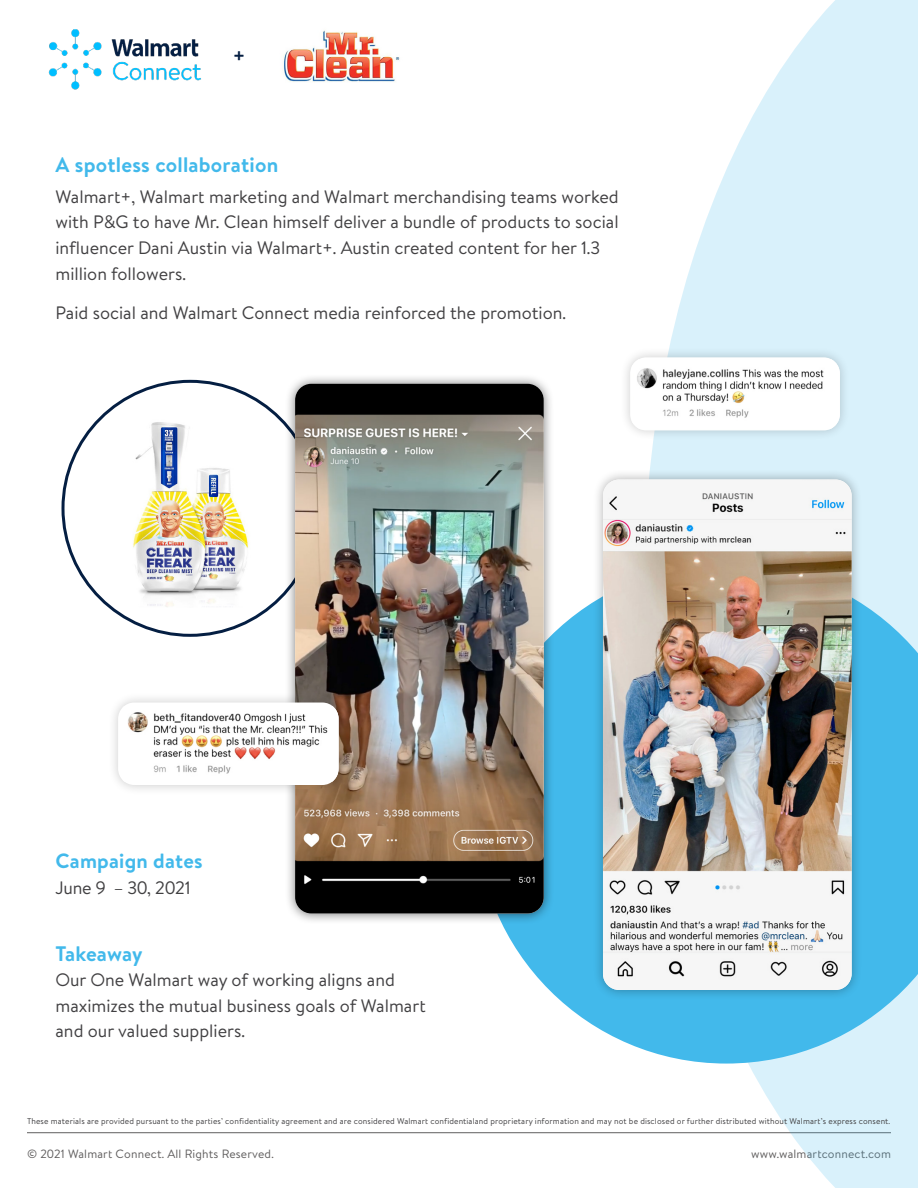
<style>
.page{position:relative;width:918px;height:1188px;background:#fff}
.page>*{position:absolute;margin:0;border:0;box-sizing:border-box;transform-origin:0 0}
.t1{font:700 21px "Bogle";letter-spacing:.01em;color:#42b9eb}
.t2{font:700 21px "Bogle";color:#041e42}
.t3{font:700 20.55px "Bogle";letter-spacing:.01em;color:#42b9eb}
.t4{font:18px/25.5px "Bogle";color:#414042}
.t5{font:12px "Bogle";letter-spacing:.015em;color:#605e5e}
.t6{font:8.4px "Bogle";letter-spacing:.015em;color:#414042}
</style>
<div class="page">
<hr style="left:27px;top:1132px;width:864px;height:1px;background:#605e5e">
<img style="left:48px;top:29px;width:153px;height:61px">
<svg style="left:644px;top:0;width:274px;height:1188px;fill:#d9f1fb"></svg>
<svg style="left:502px;top:564px;width:416px;height:500px;fill:#42b9eb"></svg>
<img style="left:89px;top:408px;width:195px;height:199px">
<img style="left:283px;top:30px;width:117px;height:52px">
<div style="left:592px;top:469px;width:270px;height:532px;background:#000;opacity:.3"></div>
<img style="left:603px;top:480px;width:249px;height:510px">
<div style="left:284px;top:373px;width:270px;height:551px;background:#000;opacity:.51"></div>
<img style="left:295px;top:384px;width:249px;height:530px">
<div style="left:619px;top:346px;width:232px;height:95px;background:#000;opacity:.2"></div>
<div style="left:630px;top:357px;width:210px;height:73px;background:#fff;border-radius:16px"></div>
<img style="left:632px;top:359px;width:208px;height:70px">
<div style="left:107px;top:692px;width:242px;height:104px;background:#000;opacity:.2"></div>
<div style="left:118px;top:703px;width:221px;height:82px;background:#fff;border-radius:16px"></div>
<img style="left:123px;top:706px;width:216px;height:76px">
<p class="t2" style="left:233px;top:41px;width:14px">+</p>
<p class="t1" style="left:56px;top:150px;width:224px">A spotless collaboration</p>
<p class="t4" style="left:56px;top:183px;width:565px">Walmart+, Walmart marketing and Walmart merchandising teams worked with P&amp;G to have Mr. Clean himself deliver a bundle of products to social influencer Dani Austin via Walmart+. Austin created content for her 1.3 million followers.</p>
<p class="t4" style="left:56px;top:299px;width:512px">Paid social and Walmart Connect media reinforced the promotion.</p>
<p class="t3" style="left:56px;top:847px;width:149px">Campaign dates</p>
<p class="t4" style="left:56px;top:874px;width:137px">June 9 – 30, 2021</p>
<p class="t1" style="left:56px;top:939px;width:89px">Takeaway</p>
<p class="t4" style="left:56px;top:967px;width:372px">Our One Walmart way of working aligns and maximizes the mutual business goals of Walmart and our valued suppliers.</p>
<p class="t6" style="left:27px;top:1115px;width:865px">These materials are provided pursuant to the parties’ confidentiality agreement and are considered Walmart confidentialand proprietary information and may not be disclosed or further distributed without Walmart’s express consent.</p>
<p class="t5" style="left:27px;top:1145px;width:248px">© 2021 Walmart Connect. All Rights Reserved.</p>
<p class="t5" style="left:751px;top:1145px;width:141px">www.walmartconnect.com</p>
</div>
